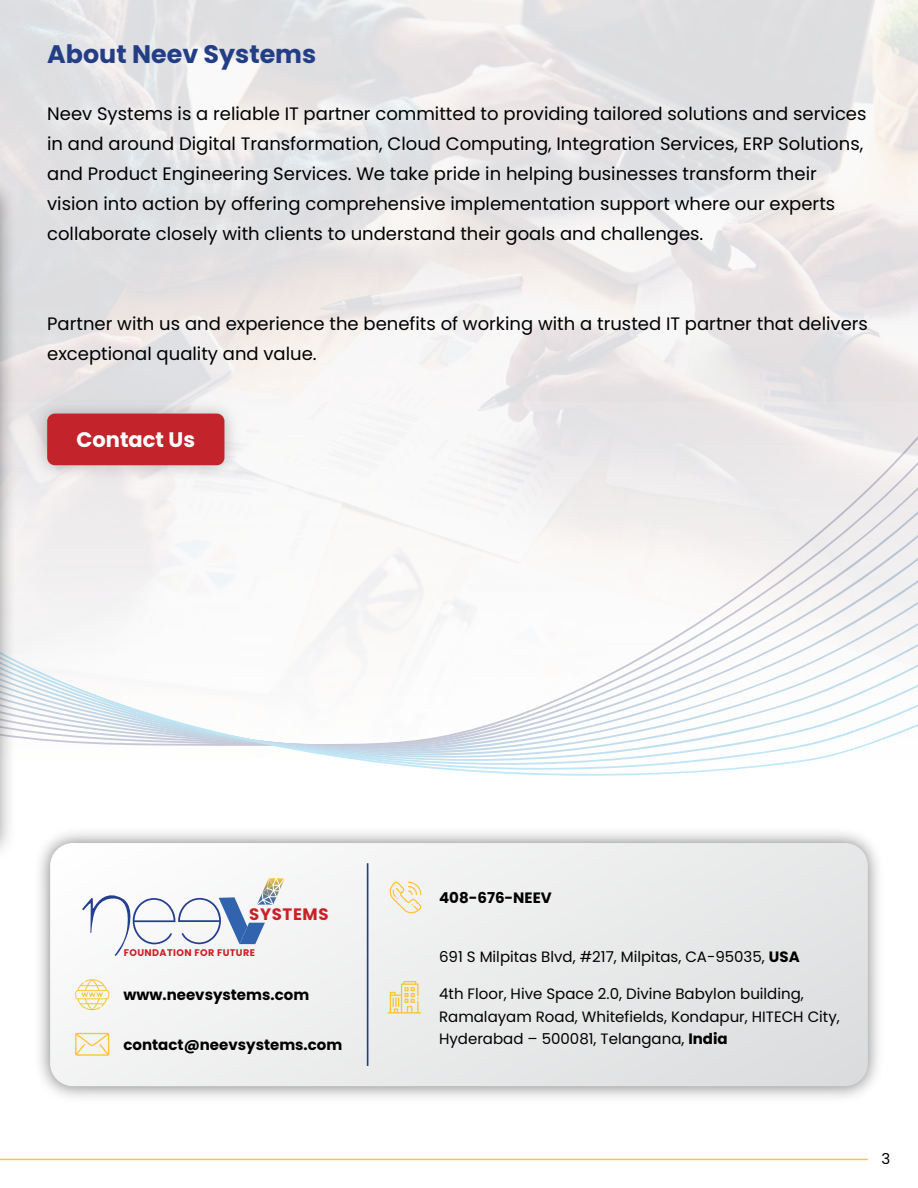
<style>
.page{position:relative;width:918px;height:1188px;background:#fff}
.page>*{position:absolute;margin:0;border:0;box-sizing:border-box;transform-origin:0 0}
.t1{font:100 86.1px "Raleway";color:#243e90}
.t2{font:700 25.35px "Poppins";color:#243e85}
.t3{font:700 21px "Poppins";color:#fff}
.t4{font:18px/30px "Poppins";color:#000}
.t5{font:700 16.5px "Poppins";letter-spacing:.04em;color:#cb2027}
.t6{font:15px/22.5px "Poppins";color:#000}
.t7{font:700 15px "Poppins";color:#000}
.t8{font:700 9.6px "Poppins";letter-spacing:.04em;color:#cb2027}
.s1{font-weight:700}
</style>
<div class="page">
<svg style="left:24px;top:403px;width:894px;height:24px"></svg>
<hr style="left:0;top:1159px;width:868px;height:1px;background:#ffc333">
<img style="left:25px;top:391px;width:222px;height:36px">
<div style="left:47px;top:414px;width:177px;height:51px;background:#c3232b;border-radius:8px"></div>
<svg style="left:24px;top:427px;width:894px;height:20px"></svg>
<svg style="left:24px;top:447px;width:894px;height:20px"></svg>
<svg style="left:24px;top:467px;width:894px;height:20px;fill:#f0eeee"></svg>
<svg style="left:24px;top:487px;width:894px;height:20px;fill:#f1efef"></svg>
<svg style="left:24px;top:507px;width:894px;height:19px;fill:#f2eeee"></svg>
<svg style="left:24px;top:526px;width:894px;height:20px;fill:#f5f2f1"></svg>
<svg style="left:24px;top:546px;width:894px;height:16px;fill:#f8f6f4"></svg>
<svg style="left:24px;top:562px;width:894px;height:214px"></svg>
<svg style="left:50px;top:843px;width:818px;height:243px"></svg>
<hr style="left:367px;top:863px;width:1px;height:203px;background:#243e85">
<svg style="left:387px;top:981px;width:34px;height:33px"></svg>
<svg style="left:390px;top:882px;width:31px;height:31px"></svg>
<svg style="left:75px;top:979px;width:34px;height:31px"></svg>
<svg style="left:75px;top:1033px;width:34px;height:23px"></svg>
<svg style="left:82px;top:889px;width:54px;height:67px"></svg>
<img style="left:0;top:168px;width:24px;height:682px">
<svg style="left:178px;top:878px;width:107px;height:66px"></svg>
<h2 class="t2" style="left:47px;top:40px;width:271px">About Neev Systems</h2>
<p class="t4" style="left:47px;top:98px;width:821px">Neev Systems is a reliable IT partner committed to providing tailored solutions and services in and around Digital Transformation, Cloud Computing, Integration Services, ERP Solutions, and Product Engineering Services. We take pride in helping businesses transform their vision into action by offering comprehensive implementation support where our experts collaborate closely with clients to understand their goals and challenges.</p>
<p class="t4" style="left:47px;top:308px;width:822px">Partner with us and experience the benefits of working with a trusted IT partner that delivers exceptional quality and value.</p>
<p class="t3" style="left:77px;top:428px;width:120px">Contact Us</p>
<h1 class="t1" style="left:129px;top:863px;width:51px">e</h1>
<p class="t5" style="left:249px;top:904px;width:81px">SYSTEMS</p>
<p class="t8" style="left:124px;top:947px;width:133px">FOUNDATION FOR FUTURE</p>
<p class="t7" style="left:123px;top:986px;width:187px">www.neevsystems.com</p>
<p class="t7" style="left:124px;top:1036px;width:220px">contact@neevsystems.com</p>
<p class="t7" style="left:439px;top:889px;width:114px">408-676-NEEV</p>
<p class="t6" style="left:439px;top:945px;width:362px">691 S Milpitas Blvd, #217, Milpitas, CA-95035, <span class="s1">USA</span></p>
<p class="t6" style="left:439px;top:983px;width:402px">4th Floor, Hive Space 2.0, Divine Babylon building,<br>Ramalayam Road, Whitefields, Kondapur, HITECH City,<br>Hyderabad – 500081, Telangana, <span class="s1">India</span></p>
<p class="t6" style="left:882px;top:1148px;width:10px">3</p>
</div>
